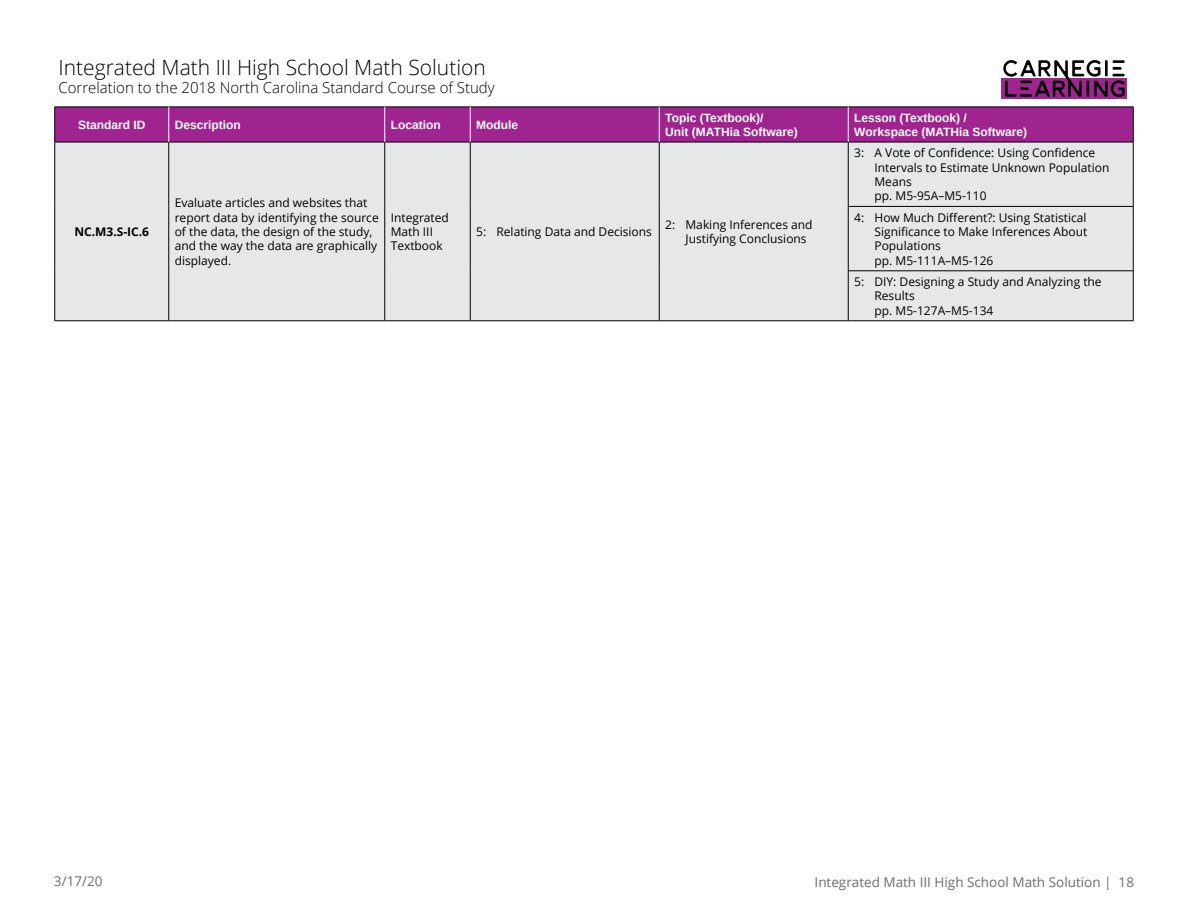
<style>
.page{position:relative;width:1188px;height:918px;background:#fff}
.page>*{position:absolute;margin:0;border:0;box-sizing:border-box;transform-origin:0 0}
.t1{font:300 21px "Open Sans";color:#000}
.t2{font:300 15px "Open Sans";color:#000}
.t3{font:13.5px "Open Sans";color:#6d6e71}
.t4{font:12px/14.4px "Open Sans";color:#000}
.t5{font:700 12px/14.4px "Arimo";color:#fff}
.t6{font:700 12px "Open Sans";color:#000}
</style>
<div class="page">
<div style="left:1001px;top:79px;width:126px;height:20px;background:#9f248f"></div>
<svg style="left:1003px;top:60px;width:122px;height:37px"></svg>
<div style="left:55px;top:108px;width:1078px;height:34px;background:#9f248f"></div>
<div style="left:55px;top:143px;width:1078px;height:178px;background:#e6e7e8"></div>
<hr style="left:55px;top:107px;width:114px;height:1px;background:#000">
<hr style="left:54px;top:107px;width:1px;height:35px;background:#000">
<hr style="left:169px;top:107px;width:216px;height:1px;background:#000">
<hr style="left:385px;top:107px;width:85px;height:1px;background:#000">
<hr style="left:470px;top:107px;width:189px;height:1px;background:#000">
<hr style="left:659px;top:107px;width:189px;height:1px;background:#000">
<hr style="left:848px;top:107px;width:285px;height:1px;background:#000">
<hr style="left:55px;top:142px;width:114px;height:1px;background:#000">
<hr style="left:54px;top:142px;width:1px;height:64px;background:#000">
<hr style="left:169px;top:142px;width:216px;height:1px;background:#000">
<hr style="left:168px;top:142px;width:1px;height:64px;background:#000">
<hr style="left:385px;top:142px;width:85px;height:1px;background:#000">
<hr style="left:384px;top:142px;width:1px;height:64px;background:#000">
<hr style="left:470px;top:142px;width:189px;height:1px;background:#000">
<hr style="left:470px;top:142px;width:1px;height:64px;background:#000">
<hr style="left:659px;top:142px;width:189px;height:1px;background:#000">
<hr style="left:659px;top:142px;width:1px;height:64px;background:#000">
<hr style="left:848px;top:142px;width:285px;height:1px;background:#000">
<hr style="left:848px;top:142px;width:1px;height:64px;background:#000">
<hr style="left:1133px;top:142px;width:1px;height:64px;background:#000">
<hr style="left:54px;top:206px;width:1px;height:65px;background:#000">
<hr style="left:168px;top:206px;width:1px;height:65px;background:#000">
<hr style="left:384px;top:206px;width:1px;height:65px;background:#000">
<hr style="left:470px;top:206px;width:1px;height:65px;background:#000">
<hr style="left:659px;top:206px;width:1px;height:65px;background:#000">
<hr style="left:848px;top:206px;width:285px;height:1px;background:#000">
<hr style="left:848px;top:207px;width:1px;height:64px;background:#000">
<hr style="left:1133px;top:207px;width:1px;height:64px;background:#000">
<hr style="left:54px;top:271px;width:1px;height:50px;background:#000">
<hr style="left:168px;top:271px;width:1px;height:50px;background:#000">
<hr style="left:384px;top:271px;width:1px;height:50px;background:#000">
<hr style="left:470px;top:271px;width:1px;height:50px;background:#000">
<hr style="left:659px;top:271px;width:1px;height:50px;background:#000">
<hr style="left:848px;top:271px;width:285px;height:1px;background:#000">
<hr style="left:848px;top:271px;width:1px;height:50px;background:#000">
<hr style="left:1133px;top:271px;width:1px;height:50px;background:#000">
<hr style="left:55px;top:321px;width:114px;height:1px;background:#000">
<hr style="left:169px;top:321px;width:216px;height:1px;background:#000">
<hr style="left:385px;top:321px;width:85px;height:1px;background:#000">
<hr style="left:470px;top:321px;width:189px;height:1px;background:#000">
<hr style="left:659px;top:321px;width:189px;height:1px;background:#000">
<hr style="left:848px;top:321px;width:285px;height:1px;background:#000">
<hr style="left:168px;top:107px;width:1px;height:35px;background:#fff">
<hr style="left:384px;top:107px;width:1px;height:35px;background:#fff">
<hr style="left:470px;top:107px;width:1px;height:35px;background:#fff">
<hr style="left:659px;top:107px;width:1px;height:35px;background:#fff">
<hr style="left:848px;top:107px;width:1px;height:35px;background:#fff">
<hr style="left:1133px;top:107px;width:1px;height:35px;background:#000">
<h1 class="t1" style="left:58px;top:53px;width:429px">Integrated Math III High School Math Solution</h1>
<p class="t2" style="left:58px;top:77px;width:438px">Correlation to the 2018 North Carolina Standard Course of Study</p>
<p class="t5" style="left:78px;top:118px;width:69px">Standard ID</p>
<p class="t5" style="left:175px;top:118px;width:68px">Description</p>
<p class="t5" style="left:391px;top:118px;width:52px">Location</p>
<p class="t5" style="left:476px;top:118px;width:43px">Module</p>
<p class="t5" style="left:665px;top:110px;width:134px">Topic (Textbook)/<br>Unit (MATHia Software)</p>
<p class="t5" style="left:854px;top:110px;width:174px">Lesson (Textbook) /<br>Workspace (MATHia Software)</p>
<p class="t6" style="left:74px;top:223px;width:76px">NC.M3.S-IC.6</p>
<p class="t4" style="left:175px;top:195px;width:205px">Evaluate articles and websites that report data by identifying the source of the data, the design of the study, and the way the data are graphically displayed.</p>
<p class="t4" style="left:391px;top:210px;width:60px">Integrated<br>Math III<br>Textbook</p>
<p class="t4" style="left:476px;top:224px;width:177px">5: Relating Data and Decisions</p>
<p class="t4" style="left:685px;top:217px;width:129px;text-indent:-20px">2: Making Inferences and<br>Justifying Conclusions</p>
<p class="t4" style="left:874px;top:145px;width:236px;text-indent:-20px">3: A Vote of Confidence: Using Confidence<br>Intervals to Estimate Unknown Population<br>Means<br>pp. M5-95A–M5-110</p>
<p class="t4" style="left:874px;top:210px;width:214px;text-indent:-20px">4: How Much Different?: Using Statistical<br>Significance to Make Inferences About<br>Populations<br>pp. M5-111A–M5-126</p>
<p class="t4" style="left:874px;top:274px;width:229px;text-indent:-20px">5: DIY: Designing a Study and Analyzing the<br>Results<br>pp. M5-127A–M5-134</p>
<p class="t3" style="left:54px;top:872px;width:50px">3/17/20</p>
<p class="t3" style="left:815px;top:872px;width:321px">Integrated Math III High School Math Solution | 18</p>
</div>
